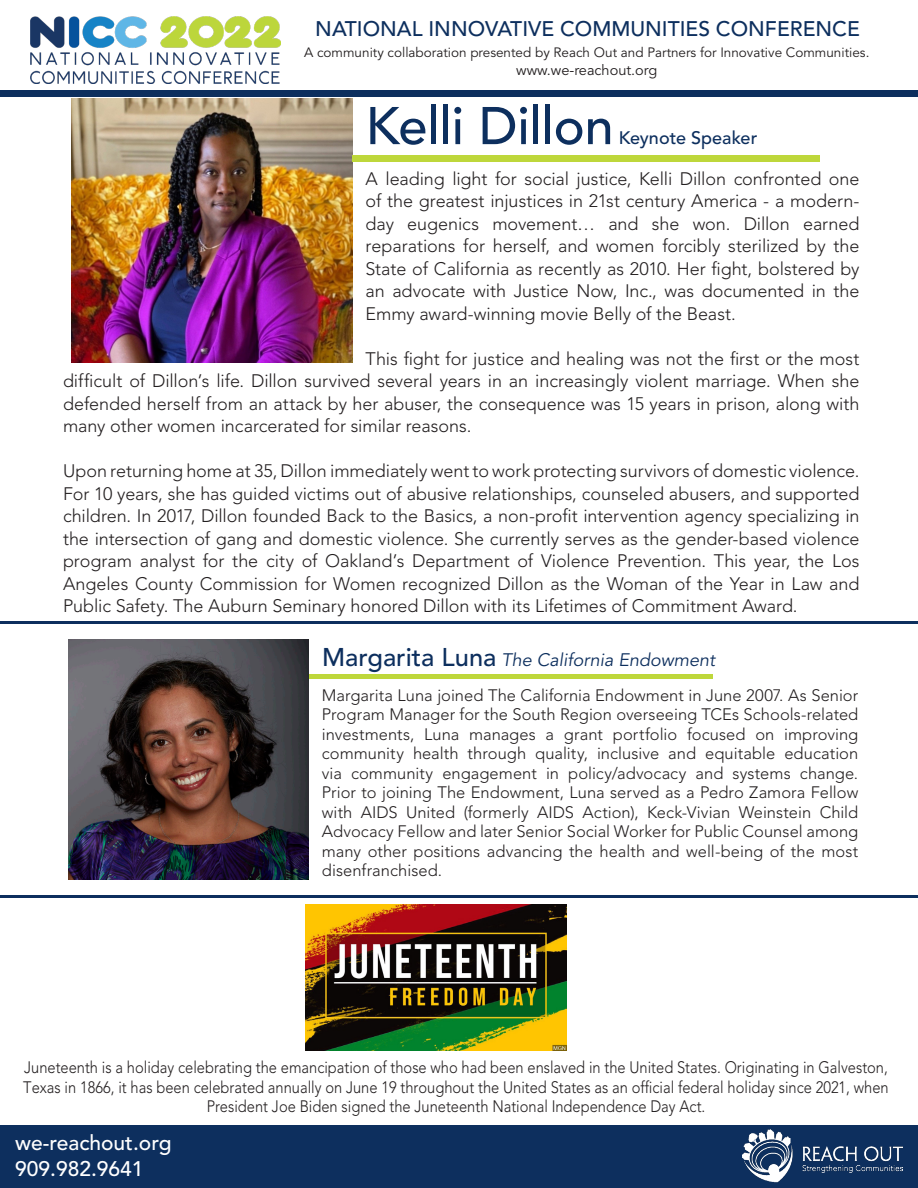
<style>
.page{position:relative;width:918px;height:1188px;background:#fff}
.page>*{position:absolute;margin:0;border:0;box-sizing:border-box;transform-origin:0 0}
.t1{font:500 52.5px "Avenir LT Std";letter-spacing:-.01em;color:#0d2f5e}
.t2{font:500 21px "Avenir LT Std";color:#0d2f5e}
.t3{font:500 21px "Avenir LT Std";color:#fff}
.t4{font:300 18px/22.5px "Avenir LT Std";letter-spacing:-.005em;color:#231f20;text-align:justify}
.t5{font:italic 18px "Avenir LT Std";color:#0d2f5e}
.t6{font:500 18px "Avenir LT Std";color:#0d2f5e}
.t7{font:300 16.5px/19.5px "Avenir LT Std";color:#231f20;text-align:justify}
.t8{font:300 16.5px/19.5px "Avenir LT Std";color:#231f20;text-align:center;scale:.89 1}
.t9{font:14.55px "Avenir LT Std";color:#231f20}
.t10{font:13.5px "Avenir LT Std";color:#231f20}
.s1{font-weight:500;font-style:normal;font-size:25.5px}
</style>
<div class="page">
<hr style="left:281px;top:674px;width:432px;height:4px;background:#bed73b">
<div style="left:0;top:1126px;width:918px;height:62px;background:#0d2f5e"></div>
<img style="left:71px;top:99px;width:281px;height:264px">
<div style="left:352px;top:155px;width:468px;height:7px;background:#bed73b"></div>
<img style="left:306px;top:904px;width:261px;height:147px">
<img style="left:30px;top:16px;width:251px;height:67px">
<div style="left:0;top:90px;width:918px;height:7px;background:#0d2f5e"></div>
<hr style="left:0;top:622px;width:918px;height:2px;background:#0d2f5e">
<hr style="left:0;top:895px;width:918px;height:3px;background:#0d2f5e">
<img style="left:743px;top:1130px;width:159px;height:52px">
<img style="left:69px;top:639px;width:239px;height:240px">
<p class="t2" style="left:315px;top:17px;width:546px">NATIONAL INNOVATIVE COMMUNITIES CONFERENCE</p>
<p class="t10" style="left:304px;top:45px;width:567px">A community collaboration presented by Reach Out and Partners for Innovative Communities.</p>
<p class="t9" style="left:516px;top:61px;width:143px">www.we-reachout.org</p>
<p class="t1" style="left:366px;top:96px;width:250px">Kelli Dillon</p>
<p class="t6" style="left:619px;top:128px;width:140px">Keynote Speaker</p>
<p class="t4" style="left:366px;top:167px;width:495px">A leading light for social justice, Kelli Dillon confronted one of the greatest injustices in 21st century America - a modern&shy;day eugenics movement… and she won. Dillon earned reparations for herself, and women forcibly sterilized by the State of California as recently as 2010. Her fight, bolstered by an advocate with Justice Now, Inc., was documented in the Emmy award-winning movie Belly of the Beast.</p>
<p class="t4" style="left:63px;top:347px;width:798px;text-indent:303px">This fight for justice and healing was not the first or the most difficult of Dillon’s life. Dillon survived several years in an increasingly violent marriage. When she defended herself from an attack by her abuser, the consequence was 15 years in prison, along with many other women incarcerated for similar reasons.</p>
<p class="t4" style="left:63px;top:460px;width:798px">Upon returning home at 35, Dillon immediately went to work protecting survivors of domestic violence.<br>For 10 years, she has guided victims out of abusive relationships, counseled abusers, and supported children. In 2017, Dillon founded Back to the Basics, a non-profit intervention agency specializing in the intersection of gang and domestic violence. She currently serves as the gender-based violence program analyst for the city of Oakland’s Department of Violence Prevention. This year, the Los Angeles County Commission for Women recognized Dillon as the Woman of the Year in Law and Public Safety. The Auburn Seminary honored Dillon with its Lifetimes of Commitment Award.</p>
<p class="t5" style="left:322px;top:649px;width:394px"><span class="s1">Margarita Luna</span> The California Endowment</p>
<p class="t7" style="left:322px;top:685px;width:538px">Margarita Luna joined The California Endowment in June 2007. As Senior Program Manager for the South Region overseeing TCEs Schools-related investments, Luna manages a grant portfolio focused on improving community health through quality, inclusive and equitable education via community engagement in policy/advocacy and systems change.<br>Prior to joining The Endowment, Luna served as a Pedro Zamora Fellow with AIDS United (formerly AIDS Action), Keck-Vivian Weinstein Child Advocacy Fellow and later Senior Social Worker for Public Counsel among many other positions advancing the health and well-being of the most disenfranchised.</p>
<p class="t8" style="left:23px;top:1058px;width:974px">Juneteenth is a holiday celebrating the emancipation of those who had been enslaved in the United States. Originating in Galveston,<br>Texas in 1866, it has been celebrated annually on June 19 throughout the United States as an official federal holiday since 2021, when<br>President Joe Biden signed the Juneteenth National Independence Day Act.</p>
<p class="t3" style="left:15px;top:1131px;width:158px">we-reachout.org</p>
<p class="t3" style="left:15px;top:1156px;width:130px">909.982.9641</p>
</div>
